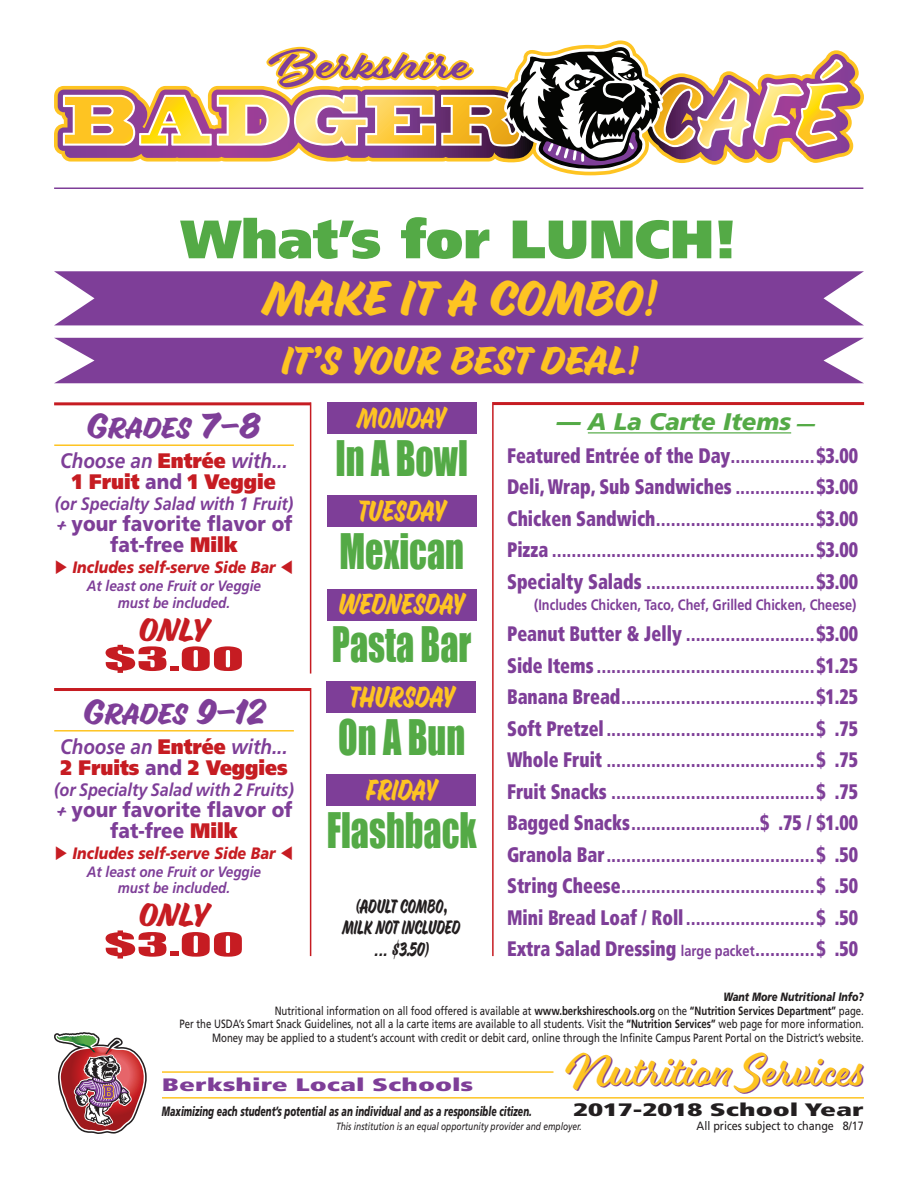
<style>
.page{position:relative;width:918px;height:1188px;background:#fff}
.page>*{position:absolute;margin:0;border:0;box-sizing:border-box;transform-origin:0 0}
.t1{font:900 54px "Frutiger";color:#54aa46}
.t2{font:45px "Impact";color:#54aa46;scale:.8 1}
.t3{font:45px "Eds Market Regular Slant";letter-spacing:-.005em;color:#fec422}
.t4{font:42px "Eds Market Main Script";color:#fec422}
.t5{font:36px "Eds Market Regular Slant";color:#fec422}
.t6{font:33px "Eds Market Regular Slant";color:#7e3e98}
.t7{font:30px "Impact";color:#c61c22;scale:2 1}
.t8{font:30px "Eds Market Regular Slant";letter-spacing:-.005em;color:#c61c22}
.t9{font:27px "Eds Market Regular Slant";color:#fec422;scale:.8 1}
.t10{font:27px "Eds Market Regular Slant";color:#7e3e98}
.t11{font:italic 900 24px "Frutiger";color:#54aa46}
.t12{font:700 21px/31.5px "Frutiger";color:#7e3e98;text-align:justify;scale:.85 1}
.t13{font:900 21px/21px "Frutiger";color:#c61c22;text-align:center;scale:.9 1}
.t14{font:900 21px/21px "Frutiger";color:#7e3e98;text-align:center;scale:.9 1}
.t15{font:italic 700 18px "Frutiger";color:#7e3e98;scale:.9 1}
.t16{font:18px/21.6px "Eds Market Regular Slant";color:#231f20;text-align:center;scale:.7 1}
.t17{font:900 condensed 18px "Frutiger";color:#7e3e98;scale:1.6 1}
.t18{font:900 condensed 18px "Frutiger";color:#231f20;scale:1.6 1}
.t19{font:italic 900 16.5px "Frutiger";color:#c61c22;scale:.87 1}
.t20{font:italic 700 15px/16.5px "Frutiger";color:#7e3e98;text-align:center;scale:.9 1}
.t21{font:700 15px "Frutiger";color:#7e3e98;scale:.85 1}
.t22{font:italic 900 13.5px "Frutiger";color:#231f20;scale:.65 1}
.t23{font:12px/13.5px "Frutiger";color:#231f20;text-align:right;scale:.8 1}
.t24{font:12px "Frutiger";color:#231f20;scale:.9 1}
.t25{font:italic 10.5px "Frutiger";color:#231f20;scale:.8 1}
.s1{font-size:18px}
.s2{font-weight:900;font-stretch:condensed}
.s3{font-size:15px}
.s4{font-size:33px}
.s5{font-weight:700;font-style:italic;color:#7e3e98}
.s6{color:#7e3e98}
.s7{font-family:"Kaushan Script";font-weight:400}
.s8{color:#c61c22}
.s9{font-size:27px}
.s10{font-family:"Frutiger";font-weight:700;font-style:italic}
.s11{font-weight:900;font-style:italic}
.s12{font-weight:700}
</style>
<div class="page">
<svg style="left:54px;top:271px;width:810px;height:54px;background:#85489d"></svg>
<div style="left:54px;top:338px;width:810px;height:45px;background:#7e3e98"></div>
<hr style="left:588px;top:432px;width:203px;height:1px;background:#54aa46">
<hr style="left:54px;top:444px;width:240px;height:2px;background:#fec422">
<hr style="left:54px;top:402px;width:257px;height:3px;background:#c61c22">
<hr style="left:310px;top:402px;width:1px;height:272px;background:#c61c22">
<hr style="left:54px;top:730px;width:240px;height:2px;background:#fec422">
<hr style="left:54px;top:688px;width:257px;height:3px;background:#c61c22">
<hr style="left:310px;top:688px;width:1px;height:268px;background:#c61c22">
<hr style="left:493px;top:402px;width:371px;height:3px;background:#c61c22">
<hr style="left:492px;top:402px;width:2px;height:554px;background:#c61c22">
<div style="left:327px;top:774px;width:149px;height:31px;background:#7e3e98"></div>
<div style="left:327px;top:681px;width:149px;height:32px;background:#7e3e98"></div>
<div style="left:327px;top:589px;width:149px;height:31px;background:#7e3e98"></div>
<div style="left:327px;top:496px;width:149px;height:31px;background:#7e3e98"></div>
<div style="left:327px;top:402px;width:149px;height:32px;background:#7e3e98"></div>
<svg style="left:54px;top:1032px;width:93px;height:102px"></svg>
<hr style="left:162px;top:1097px;width:702px;height:2px;background:#fec422">
<hr style="left:162px;top:1071px;width:391px;height:2px;background:#fec422">
<hr style="left:54px;top:188px;width:809px;height:1px;background:#7e3e98">
<svg style="left:54px;top:41px;width:810px;height:134px"></svg>
<svg style="left:58px;top:44px;width:802px;height:128px"></svg>
<h1 class="t1" style="left:181px;top:206px;width:558px">What’s for LUNCH!</h1>
<h2 class="t3" style="left:264px;top:273px;width:391px">MAKE IT A COMBO!</h2>
<h3 class="t5" style="left:283px;top:340px;width:354px">IT’S YOUR BEST DEAL!</h3>
<p class="t11" style="left:557px;top:408px;width:260px">— A La Carte Items <span class="s1">—</span></p>
<p class="t12" style="left:507px;top:440px;width:414px"><span class="s2">Featured Entrée of the Day</span>.................<span class="s2">$3.00<br>Deli, Wrap, Sub Sandwiches</span>.................<span class="s2">$3.00<br>Chicken Sandwich</span>.................................<span class="s2">$3.00<br>Pizza</span>......................................................<span class="s2">$3.00<br>Specialty Salads</span>...................................<span class="s2">$3.00</span></p>
<p class="t21" style="left:534px;top:596px;width:381px">(Includes Chicken, Taco, Chef, Grilled Chicken, Cheese)</p>
<p class="t12" style="left:507px;top:618px;width:414px"><span class="s2">Peanut Butter &amp; Jelly</span>...........................<span class="s2">$3.00<br>Side Items</span>.............................................<span class="s2">$1.25<br>Banana Bread</span>........................................<span class="s2">$1.25<br>Soft Pretzel</span>...........................................<span class="s2">$ .75<br>Whole Fruit</span>...........................................<span class="s2">$ .75<br>Fruit Snacks</span>..........................................<span class="s2">$ .75<br>Bagged Snacks</span>...........................<span class="s2">$ .75 / $1.00<br>Granola Bar</span>...........................................<span class="s2">$ .50<br>String Cheese</span>........................................<span class="s2">$ .50<br>Mini Bread Loaf / Roll</span>...........................<span class="s2">$ .50<br>Extra Salad Dressing</span> <span class="s3">large packet</span>.............<span class="s2">$ .50</span></p>
<p class="t9" style="left:358px;top:403px;width:112px">MONDAY</p>
<h2 class="t2" style="left:336px;top:423px;width:167px">In A Bowl</h2>
<p class="t9" style="left:358px;top:496px;width:112px">TUESDAY</p>
<h2 class="t2" style="left:340px;top:516px;width:157px">Mexican</h2>
<p class="t9" style="left:339px;top:589px;width:159px">WEDNESDAY</p>
<h2 class="t2" style="left:332px;top:609px;width:176px">Pasta Bar</h2>
<p class="t9" style="left:349px;top:682px;width:134px">THURSDAY</p>
<h2 class="t2" style="left:338px;top:702px;width:160px">On A Bun</h2>
<p class="t9" style="left:367px;top:775px;width:90px">FRIDAY</p>
<h2 class="t2" style="left:327px;top:795px;width:189px">Flashback</h2>
<p class="t10" style="left:88px;top:413px;width:175px"><span class="s4">G</span>RADES <span class="s4">7-8</span></p>
<p class="t13" style="left:60px;top:450px;width:254px"><span class="s5">Choose an</span> Entrée <span class="s5">with...<br></span>1 Fruit <span class="s6">and</span> 1 Veggie</p>
<p class="t15" style="left:55px;top:493px;width:267px">(or Specialty Salad with 1 Fruit)</p>
<p class="t14" style="left:55px;top:513px;width:265px"><span class="s7">+</span> your favorite flavor of fat-free <span class="s8">Milk</span></p>
<p class="t19" style="left:55px;top:557px;width:275px">◆ Includes self-serve Side Bar ▼</p>
<p class="t20" style="left:87px;top:577px;width:195px">At least one Fruit or Veggie must be included.</p>
<h3 class="t8" style="left:139px;top:613px;width:71px">ONLY</h3>
<h3 class="t7" style="left:104px;top:636px;width:72px">$3.00</h3>
<h3 class="t6" style="left:84px;top:693px;width:181px">G<span class="s9">RADES</span> 9-12</h3>
<p class="t13" style="left:60px;top:736px;width:254px;text-align:left"><span class="s5">Choose an</span> Entrée <span class="s5">with...<br></span>2 Fruits <span class="s6">and</span> 2 Veggies</p>
<p class="t15" style="left:54px;top:779px;width:268px">(or Specialty Salad with 2 Fruits)</p>
<p class="t14" style="left:55px;top:799px;width:265px"><span class="s7">+</span> your favorite flavor of fat-free <span class="s8">Milk</span></p>
<p class="t19" style="left:55px;top:843px;width:275px">◆ Includes self-serve Side Bar ▼</p>
<p class="t20" style="left:87px;top:863px;width:195px">At least one Fruit or Veggie must be included.</p>
<h3 class="t8" style="left:139px;top:898px;width:71px">ONLY</h3>
<h3 class="t7" style="left:104px;top:921px;width:72px">$3.00</h3>
<p class="t16" style="left:343px;top:896px;width:170px">(ADULT COMBO,<br>MILK NOT INCLUDED <span class="s10">...</span> $3.50)</p>
<p class="t23" style="left:180px;top:990px;width:857px"><span class="s11">Want More Nutritional Info?<br></span>Nutritional information on all food offered is available at <span class="s12">www.berkshireschools.org</span> on the <span class="s12">“Nutrition Services Department”</span> page.<br>Per the USDA’s Smart Snack Guidelines, not all a la carte items are available to all students. Visit the <span class="s12">“Nutrition Services”</span> web page for more information.<br>Money may be applied to a student’s account with credit or debit card, online through the Infinite Campus Parent Portal on the District’s website.</p>
<p class="t17" style="left:162px;top:1074px;width:196px">Berkshire Local Schools</p>
<p class="t25" style="left:336px;top:1120px;width:309px">This institution is an equal opportunity provider and employer.</p>
<h3 class="t4" style="left:565px;top:1046px;width:300px">Nutrition Services</h3>
<p class="t18" style="left:573px;top:1099px;width:183px">2017-2018 School Year</p>
<p class="t24" style="left:697px;top:1119px;width:188px">All prices subject to change 8/17</p>
<p class="t22" style="left:162px;top:1103px;width:571px">Maximizing each student’s potential as an individual and as a responsible citizen.</p>
</div>
